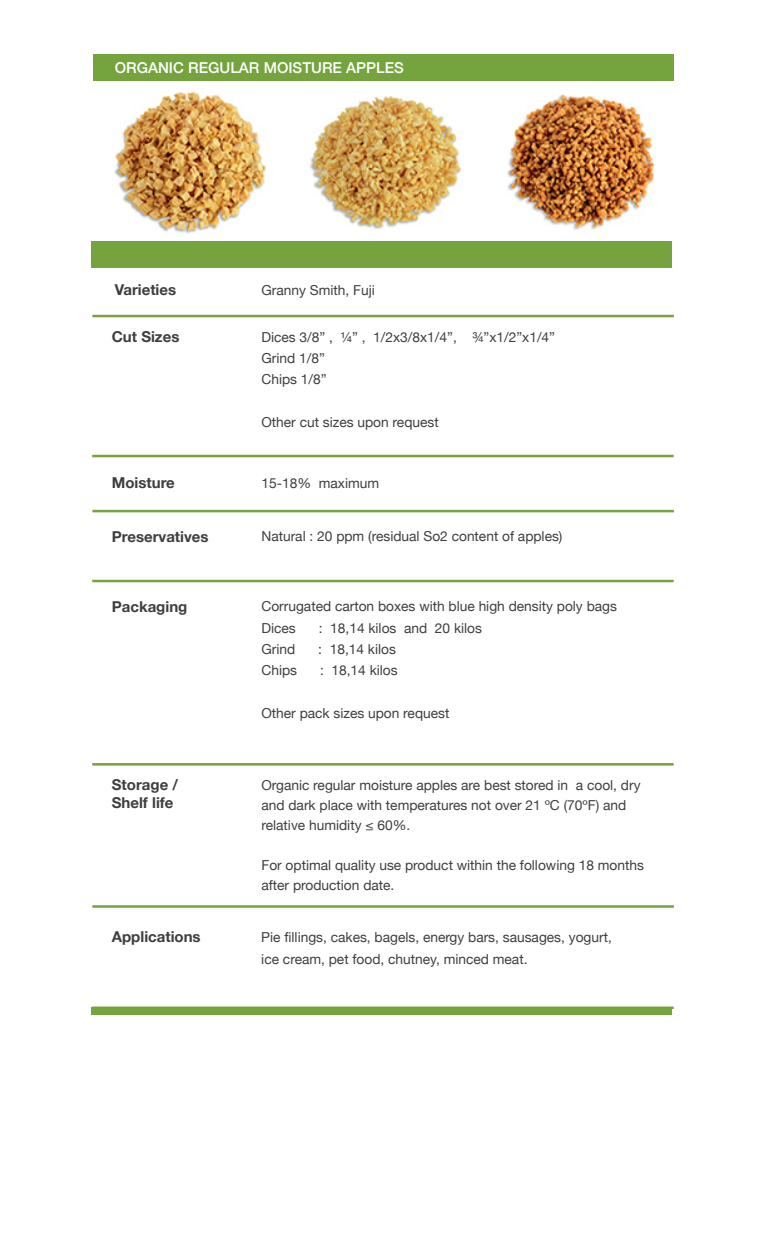
<style>
.page{position:relative;width:765px;height:1260px;background:#fff}
.page>*{position:absolute;margin:0;border:0;box-sizing:border-box;transform-origin:0 0}
.t1{font:700 15px/18px "Helvetica Neue";color:#3e3e3f}
.t2{font:500 15px "Helvetica Neue";color:#fff}
.t3{font:13.75px/21.2px "Helvetica Neue";color:#3e3e3f}
</style>
<div class="page">
<div style="left:91px;top:1007px;width:581px;height:8px;background:#75a33d"></div>
<div style="left:93px;top:54px;width:581px;height:27px;background:#75a33d"></div>
<div style="left:91px;top:241px;width:581px;height:27px;background:#75a33d"></div>
<hr style="left:92px;top:315px;width:582px;height:2px;background:#75a33d">
<hr style="left:92px;top:455px;width:582px;height:2px;background:#75a33d">
<hr style="left:92px;top:905px;width:582px;height:3px;background:#75a33d">
<hr style="left:92px;top:1007px;width:582px;height:2px;background:#75a33d">
<hr style="left:92px;top:510px;width:582px;height:2px;background:#75a33d">
<hr style="left:92px;top:580px;width:582px;height:2px;background:#75a33d">
<hr style="left:92px;top:763px;width:582px;height:3px;background:#75a33d">
<img style="left:114px;top:91px;width:541px;height:143px">
<p class="t2" style="left:115px;top:55px;width:291px">ORGANIC REGULAR MOISTURE APPLES</p>
<p class="t1" style="left:115px;top:281px;width:63px">Varieties</p>
<p class="t3" style="left:261px;top:280px;width:115px">Granny Smith, Fuji</p>
<p class="t1" style="left:112px;top:328px;width:69px">Cut Sizes</p>
<p class="t3" style="left:261px;top:327px;width:295px">Dices 3/8” , ¼” , 1/2x3/8x1/4”, ¾”x1/2”x1/4”<br>Grind 1/8”<br>Chips 1/8”</p>
<p class="t3" style="left:261px;top:412px;width:179px">Other cut sizes upon request</p>
<p class="t1" style="left:112px;top:474px;width:65px">Moisture</p>
<p class="t3" style="left:261px;top:474px;width:119px">15-18% maximum</p>
<p class="t1" style="left:112px;top:528px;width:98px">Preservatives</p>
<p class="t3" style="left:261px;top:526px;width:303px">Natural : 20 ppm (residual So2 content of apples)</p>
<p class="t1" style="left:112px;top:598px;width:77px">Packaging</p>
<p class="t3" style="left:261px;top:597px;width:357px">Corrugated carton boxes with blue high density poly bags<br>Dices</p>
<p class="t3" style="left:319px;top:618px;width:165px">: 18,14 kilos and 20 kilos</p>
<p class="t3" style="left:261px;top:639px;width:35px">Grind</p>
<p class="t3" style="left:318px;top:639px;width:79px">: 18,14 kilos</p>
<p class="t3" style="left:261px;top:660px;width:37px">Chips</p>
<p class="t3" style="left:320px;top:660px;width:79px">: 18,14 kilos</p>
<p class="t3" style="left:261px;top:703px;width:189px">Other pack sizes upon request</p>
<p class="t1" style="left:112px;top:776px;width:68px">Storage /<br>Shelf life</p>
<p class="t1" style="left:112px;top:928px;width:90px">Applications</p>
<p class="t3" style="left:261px;top:776px;width:381px;line-height:20px">Organic regular moisture apples are best stored in a cool, dry and dark place with temperatures not over 21 ºC (70ºF) and relative humidity ≤ 60%.</p>
<p class="t3" style="left:261px;top:856px;width:384px;line-height:20px">For optimal quality use product within the following 18 months after production date.</p>
<p class="t3" style="left:261px;top:928px;width:352px">Pie fillings, cakes, bagels, energy bars, sausages, yogurt, ice cream, pet food, chutney, minced meat.</p>
</div>
